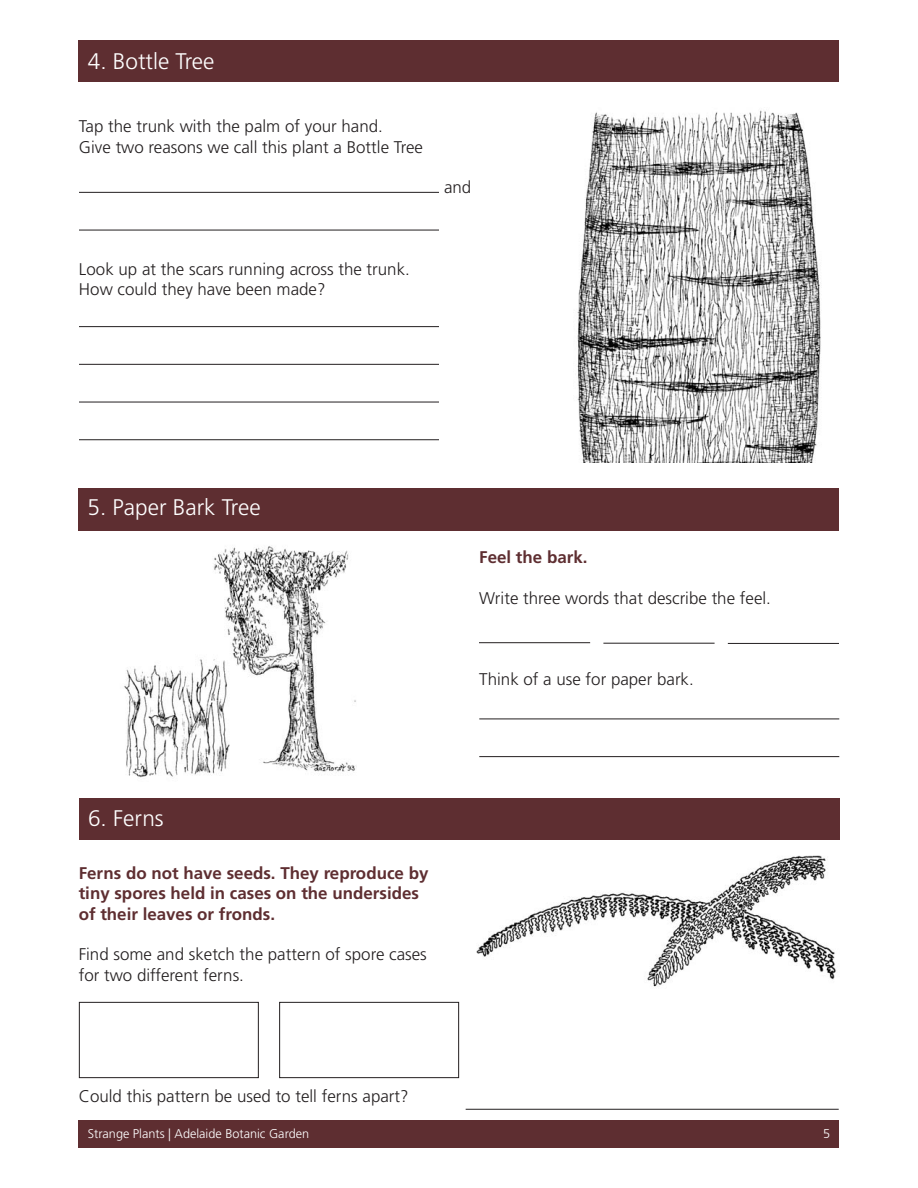
<style>
.page{position:relative;width:918px;height:1188px;background:#fff}
.page>*{position:absolute;margin:0;border:0;box-sizing:border-box;transform-origin:0 0}
.t1{font:300 22.65px "Frutiger LT Std";color:#fff}
.t2{font:300 16.95px/20.2px "Frutiger LT Std";color:#231f20}
.t3{font:700 16.95px/20.2px "Frutiger LT Std";color:#5e2e31}
.t4{font:300 12.75px "Frutiger LT Std";color:#fff}
</style>
<div class="page">
<div style="left:79px;top:1121px;width:760px;height:27px;background:#5e2e31"></div>
<div style="left:79px;top:40px;width:760px;height:42px;background:#5e2e31"></div>
<div style="left:79px;top:488px;width:760px;height:42px;background:#5e2e31"></div>
<img style="left:577px;top:110px;width:244px;height:352px">
<hr style="left:479px;top:642px;width:111px;height:1px;background:#231f20">
<img style="left:214px;top:546px;width:135px;height:97px">
<hr style="left:79px;top:192px;width:360px;height:1px;background:#231f20">
<hr style="left:79px;top:230px;width:360px;height:1px;background:#231f20">
<hr style="left:79px;top:326px;width:360px;height:1px;background:#231f20">
<hr style="left:79px;top:364px;width:360px;height:1px;background:#231f20">
<hr style="left:79px;top:402px;width:360px;height:1px;background:#231f20">
<hr style="left:79px;top:439px;width:360px;height:1px;background:#231f20">
<svg style="left:79px;top:643px;width:761px;height:435px"></svg>
<img style="left:466px;top:851px;width:373px;height:139px">
<hr style="left:466px;top:1109px;width:373px;height:1px;background:#231f20">
<h1 class="t1" style="left:88px;top:51px;width:128px">4. Bottle Tree</h1>
<p class="t2" style="left:79px;top:117px;width:346px">Tap the trunk with the palm of your hand.<br>Give two reasons we call this plant a Bottle Tree</p>
<p class="t2" style="left:444px;top:178px;width:29px">and</p>
<p class="t2" style="left:79px;top:259px;width:332px">Look up at the scars running across the trunk.<br>How could they have been made?</p>
<h1 class="t1" style="left:88px;top:498px;width:175px">5. Paper Bark Tree</h1>
<h1 class="t1" style="left:88px;top:808px;width:77px">6. Ferns</h1>
<p class="t3" style="left:79px;top:864px;width:351px">Ferns do not have seeds. They reproduce by tiny spores held in cases on the undersides of their leaves or fronds.</p>
<p class="t2" style="left:79px;top:945px;width:350px">Find some and sketch the pattern of spore cases for two different ferns.</p>
<p class="t2" style="left:79px;top:1087px;width:331px">Could this pattern be used to tell ferns apart?</p>
<p class="t3" style="left:479px;top:548px;width:110px">Feel the bark.</p>
<p class="t2" style="left:479px;top:589px;width:293px">Write three words that describe the feel.</p>
<p class="t2" style="left:479px;top:670px;width:216px">Think of a use for paper bark.</p>
<p class="t4" style="left:88px;top:1129px;width:223px">Strange Plants | Adelaide Botanic Garden</p>
<p class="t4" style="left:823px;top:1129px;width:9px">5</p>
</div>
